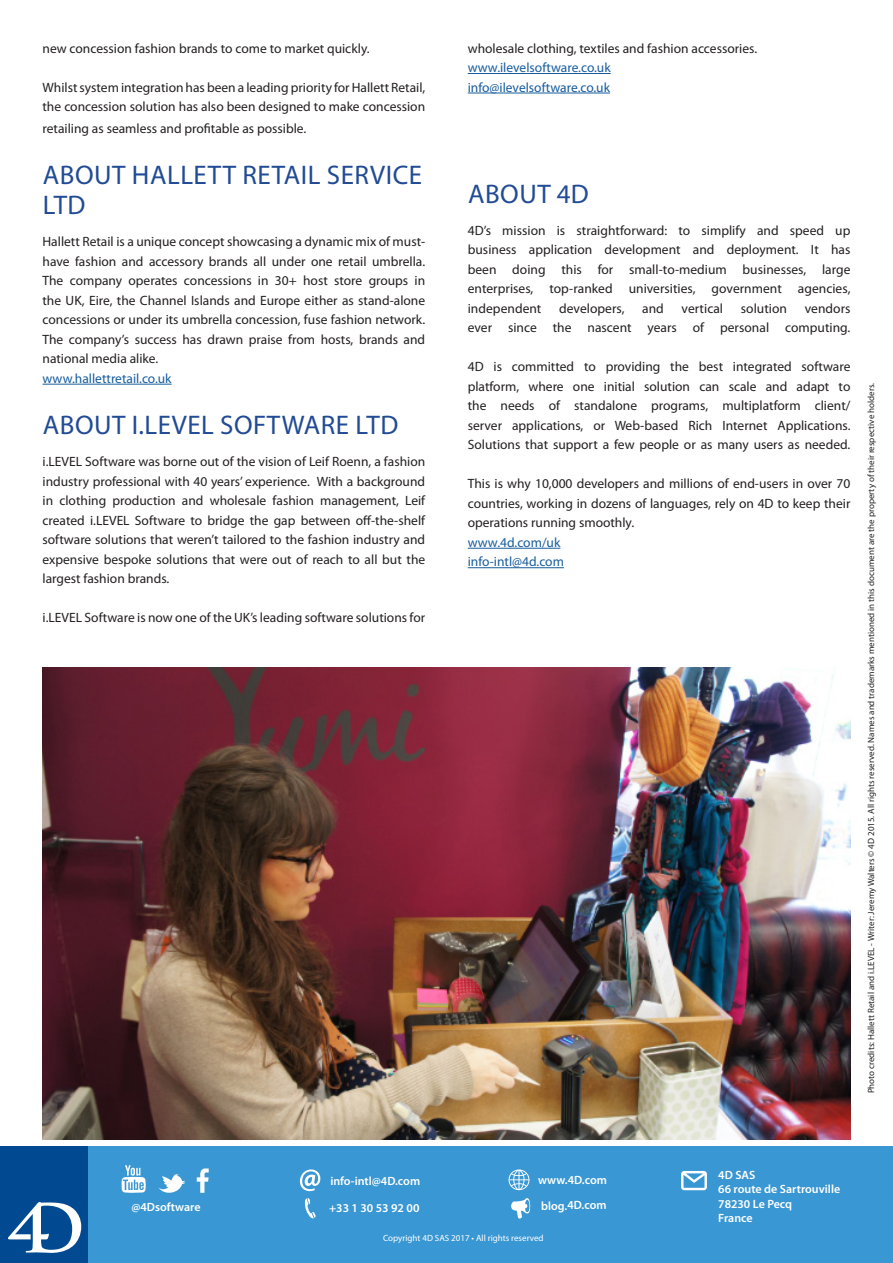
<style>
.page{position:relative;width:893px;height:1263px;background:#fff}
.page>*{position:absolute;margin:0;border:0;box-sizing:border-box;transform-origin:0 0}
.Titre{font:27px/30px "Myriad Pro";letter-spacing:.02em;color:#214b95}
.PARAGRAPHE{font:13.5px/19.5px "Myriad Pro";color:#231f20;text-align:justify}
.PARAGRAPHE-2{font:13.5px "Myriad Pro";color:#175d9e}
.t1{font:600 12px "Myriad Pro";color:#fff}
.t2{font:9px "Myriad Pro";color:#231f20}
.t3{font:9px "Myriad Pro";color:#fff}
</style>
<div class="page">
<img style="left:43px;top:667px;width:807px;height:472px">
<hr style="left:468px;top:548px;width:92px;height:1px;background:#175d9e">
<hr style="left:468px;top:567px;width:96px;height:1px;background:#175d9e">
<hr style="left:43px;top:384px;width:129px;height:1px;background:#175d9e">
<hr style="left:468px;top:73px;width:143px;height:1px;background:#175d9e">
<hr style="left:468px;top:93px;width:142px;height:1px;background:#175d9e">
<div style="left:6px;top:1146px;width:887px;height:117px;background:#3997d3"></div>
<div style="left:0;top:1146px;width:87px;height:117px;background:#014990"></div>
<svg style="left:8px;top:1202px;width:73px;height:51px"></svg>
<svg style="left:681px;top:1171px;width:26px;height:19px"></svg>
<svg style="left:300px;top:1169px;width:20px;height:22px"></svg>
<svg style="left:305px;top:1198px;width:11px;height:21px"></svg>
<svg style="left:509px;top:1169px;width:20px;height:21px"></svg>
<svg style="left:511px;top:1198px;width:20px;height:21px"></svg>
<svg style="left:158px;top:1174px;width:27px;height:19px"></svg>
<svg style="left:197px;top:1168px;width:12px;height:25px"></svg>
<svg style="left:121px;top:1165px;width:25px;height:28px"></svg>
<p class="PARAGRAPHE" style="left:43px;top:38px;width:329px">new concession fashion brands to come to market quickly.</p>
<p class="PARAGRAPHE" style="left:43px;top:77px;width:384px">Whilst system integration has been a leading priority for Hallett Retail, the concession solution has also been designed to make concession</p>
<p class="PARAGRAPHE" style="left:43px;top:118px;width:265px">retailing as seamless and profitable as possible.</p>
<p class="Titre" style="left:43px;top:160px;width:381px">ABOUT HALLETT RETAIL SERVICE<br>LTD</p>
<p class="PARAGRAPHE" style="left:43px;top:232px;width:384px">Hallett Retail is a unique concept showcasing a dynamic mix of must&shy;have fashion and accessory brands all under one retail umbrella.<br>The company operates concessions in 30+ host store groups in the UK, Eire, the Channel Islands and Europe either as stand-alone concessions or under its umbrella concession, fuse fashion network.<br>The company’s success has drawn praise from hosts, brands and national media alike.</p>
<p class="PARAGRAPHE-2" style="left:43px;top:370px;width:131px">www.hallettretail.co.uk</p>
<p class="Titre" style="left:43px;top:410px;width:357px">ABOUT I.LEVEL SOFTWARE LTD</p>
<p class="PARAGRAPHE" style="left:43px;top:452px;width:384px">i.LEVEL Software was borne out of the vision of Leif Roenn, a fashion industry professional with 40 years’ experience. With a background in clothing production and wholesale fashion management, Leif created i.LEVEL Software to bridge the gap between off-the-shelf software solutions that weren’t tailored to the fashion industry and expensive bespoke solutions that were out of reach to all but the largest fashion brands.</p>
<p class="PARAGRAPHE" style="left:43px;top:608px;width:384px">i.LEVEL Software is now one of the UK’s leading software solutions for</p>
<p class="PARAGRAPHE" style="left:468px;top:38px;width:291px">wholesale clothing, textiles and fashion accessories.</p>
<p class="PARAGRAPHE-2" style="left:468px;top:59px;width:144px">www.ilevelsoftware.co.uk</p>
<p class="PARAGRAPHE-2" style="left:468px;top:79px;width:144px">info@ilevelsoftware.co.uk</p>
<p class="Titre" style="left:468px;top:178px;width:122px">ABOUT 4D</p>
<p class="PARAGRAPHE" style="left:468px;top:220px;width:384px">4D’s mission is straightforward: to simplify and speed up business application development and deployment. It has been doing this for small-to-medium businesses, large enterprises, top-ranked universities, government agencies, independent</p>
<p class="PARAGRAPHE" style="left:468px;top:298px;width:384px;text-align:right">vendors<br>ever since the nascent years of personal computing.</p>
<p class="PARAGRAPHE" style="left:468px;top:357px;width:384px">4D is committed to providing the best integrated software platform, where one initial solution can scale and adapt to the needs of standalone programs, multiplatform client/ server applications, or Web-based Rich Internet Applications.<br>Solutions that support a few people or as many users as needed.</p>
<p class="PARAGRAPHE" style="left:468px;top:474px;width:384px">This is why 10,000 developers and millions of end-users in over 70 countries, working in dozens of languages, rely on 4D to keep their operations running smoothly.</p>
<p class="PARAGRAPHE-2" style="left:468px;top:534px;width:94px">www.4d.com/uk</p>
<p class="PARAGRAPHE-2" style="left:468px;top:553px;width:98px">info-intl@4d.com</p>
<p class="PARAGRAPHE" style="left:559px;top:298px;width:67px">developers,</p>
<p class="PARAGRAPHE" style="left:642px;top:298px;width:23px">and</p>
<p class="PARAGRAPHE" style="left:682px;top:298px;width:43px">vertical</p>
<p class="PARAGRAPHE" style="left:741px;top:298px;width:48px">solution</p>
<p class="t2" style="left:865px;top:1093px;width:712px;rotate:-90deg">Photo credits: Hallett Retail and i.LEVEL - Writer: Jeremy Walters © 4D 2015. All rights reserved. Names and trademarks mentioned in this document are the property of their respective holders.</p>
<p class="t1" style="left:330px;top:1173px;width:91px">info-intl@4D.com</p>
<p class="t1" style="left:329px;top:1200px;width:92px">+33 1 30 53 92 00</p>
<p class="t1" style="left:538px;top:1173px;width:70px">www.4D.com</p>
<p class="t1" style="left:131px;top:1200px;width:71px">@4Dsoftware</p>
<p class="t1" style="left:541px;top:1198px;width:67px;rotate:-1deg">blog.4D.com</p>
<p class="t3" style="left:383px;top:1232px;width:162px">Copyright 4D SAS 2017 • All rights reserved</p>
<p class="t1" style="left:718px;top:1167px;width:39px">4D SAS</p>
<p class="t1" style="left:718px;top:1181px;width:124px">66 route de Sartrouville</p>
<p class="t1" style="left:718px;top:1196px;width:75px">78230 Le Pecq</p>
<p class="t1" style="left:718px;top:1210px;width:36px">France</p>
</div>
